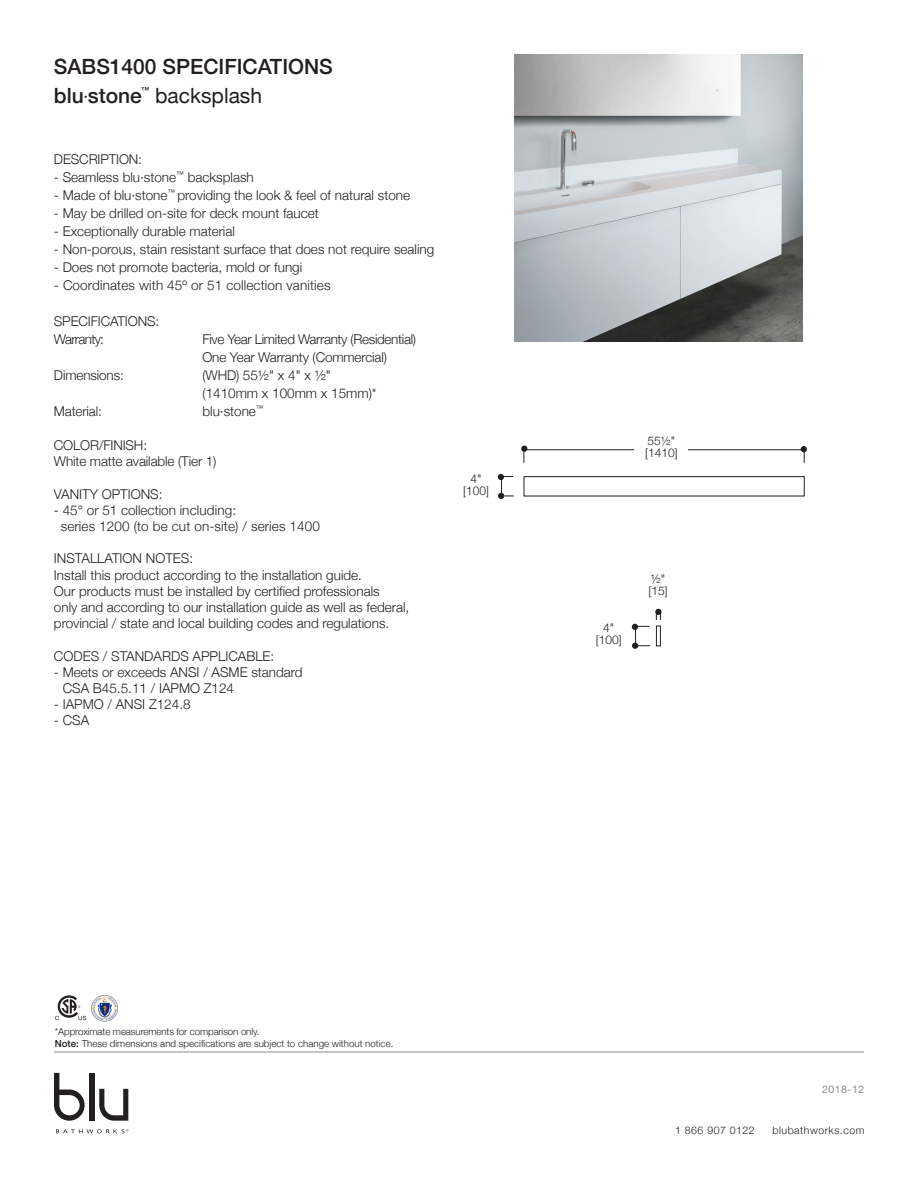
<style>
.page{position:relative;width:918px;height:1188px;background:#fff}
.page>*{position:absolute;margin:0;border:0;box-sizing:border-box;transform-origin:0 0}
.t1{font:500 21px "Helvetica Neue";color:#231f20}
.t2{font:21px "Helvetica Neue";color:#231f20}
.t3{font:300 13.5px/16.2px "Helvetica Neue";color:#231f20}
.t4{font:300 13.5px/18px "Helvetica Neue";letter-spacing:-.025em;color:#231f20}
.t5{font:300 13.5px "Helvetica Neue";letter-spacing:-.05em;color:#231f20}
.t6{font:300 12px "Helvetica Neue";color:#231f20}
.t7{font:300 10.5px "Helvetica Neue";letter-spacing:.05em;color:#231f20}
.t8{font:10.5px "Helvetica Neue";letter-spacing:.05em;color:#8a8c8f}
.t9{font:300 9.75px/11.7px "Helvetica Neue";color:#231f20}
.t10{font:500 8.25px "Helvetica Neue";color:#231f20}
.s1{font-size:14.25px}
.s2{font-weight:500}
</style>
<div class="page">
<hr style="left:54px;top:1052px;width:810px;height:1px;background:#8a8c8f">
<div style="left:89px;top:1073px;width:6px;height:47px;background:#231f20"></div>
<svg style="left:54px;top:1073px;width:31px;height:48px"></svg>
<svg style="left:99px;top:1089px;width:29px;height:32px"></svg>
<svg style="left:56px;top:1129px;width:72px;height:4px"></svg>
<img style="left:515px;top:54px;width:288px;height:288px">
<hr style="left:524px;top:449px;width:281px;height:1px;background:#231f20">
<div style="left:635px;top:433px;width:53px;height:34px;background:#fff"></div>
<svg style="left:801px;top:446px;width:6px;height:16px"></svg>
<svg style="left:521px;top:446px;width:6px;height:16px"></svg>
<svg style="left:498px;top:474px;width:16px;height:25px"></svg>
<div style="left:524px;top:476px;width:281px;height:20px;border:1px solid #231f20"></div>
<div style="left:656px;top:626px;width:5px;height:20px;border:1px solid #231f20"></div>
<svg style="left:632px;top:624px;width:18px;height:25px"></svg>
<svg style="left:656px;top:614px;width:5px;height:6px"></svg>
<div style="left:655px;top:609px;width:7px;height:6px;background:#231f20;border-radius:50%"></div>
<img style="left:91px;top:995px;width:27px;height:27px">
<img style="left:55px;top:995px;width:31px;height:26px">
<p class="t1" style="left:54px;top:50px;width:280px">SABS1400 SPECIFICATIONS</p>
<p class="t1" style="left:54px;top:78px;width:89px">blu<span class="s1">·</span>stone</p>
<p class="t10" style="left:141px;top:84px;width:10px">™</p>
<p class="t2" style="left:155px;top:80px;width:108px">backsplash</p>
<p class="t3" style="left:54px;top:150px;width:90px">DESCRIPTION:</p>
<p class="t3" style="left:54px;top:168px;width:201px">- Seamless blu·stone<sup>™</sup> backsplash</p>
<p class="t3" style="left:54px;top:186px;width:358px">- Made of blu·stone<sup>™</sup> providing the look &amp; feel of natural stone</p>
<p class="t3" style="left:54px;top:204px;width:266px">- May be drilled on-site for deck mount faucet</p>
<p class="t3" style="left:54px;top:222px;width:183px">- Exceptionally durable material</p>
<p class="t3" style="left:54px;top:240px;width:382px">- Non-porous, stain resistant surface that does not require sealing</p>
<p class="t3" style="left:54px;top:258px;width:250px">- Does not promote bacteria, mold or fungi</p>
<p class="t3" style="left:54px;top:276px;width:278px">- Coordinates with 45º or 51 collection vanities</p>
<p class="t3" style="left:54px;top:312px;width:107px">SPECIFICATIONS:</p>
<p class="t5" style="left:54px;top:328px;width:52px">Warranty:</p>
<p class="t4" style="left:202px;top:329px;width:215px">Five Year Limited Warranty (Residential)<br>One Year Warranty (Commercial)</p>
<p class="t3" style="left:54px;top:366px;width:71px">Dimensions:</p>
<p class="t3" style="left:202px;top:366px;width:130px">(WHD) 55½" x 4" x ½"</p>
<p class="t3" style="left:202px;top:384px;width:176px">(1410mm x 100mm x 15mm)*</p>
<p class="t3" style="left:54px;top:402px;width:50px">Material:</p>
<p class="t3" style="left:202px;top:402px;width:63px">blu·stone<sup>™</sup></p>
<p class="t3" style="left:54px;top:436px;width:95px">COLOR/FINISH:</p>
<p class="t3" style="left:54px;top:452px;width:164px">White matte available (Tier 1)</p>
<p class="t3" style="left:54px;top:485px;width:110px">VANITY OPTIONS:</p>
<p class="t3" style="left:54px;top:501px;width:184px">- 45° or 51 collection including:</p>
<p class="t3" style="left:61px;top:517px;width:261px">series 1200 (to be cut on-site) / series 1400</p>
<p class="t3" style="left:54px;top:549px;width:141px">INSTALLATION NOTES:</p>
<p class="t3" style="left:54px;top:566px;width:310px">Install this product according to the installation guide.</p>
<p class="t3" style="left:54px;top:582px;width:327px">Our products must be installed by certified professionals</p>
<p class="t3" style="left:54px;top:598px;width:357px">only and according to our installation guide as well as federal,</p>
<p class="t3" style="left:54px;top:614px;width:337px">provincial / state and local building codes and regulations.</p>
<p class="t3" style="left:54px;top:647px;width:222px">CODES / STANDARDS APPLICABLE:</p>
<p class="t3" style="left:63px;top:663px;width:241px;text-indent:-9px">- Meets or exceeds ANSI / ASME standard<br>CSA B45.5.11 / IAPMO Z124</p>
<p class="t3" style="left:54px;top:695px;width:138px">- IAPMO / ANSI Z124.8</p>
<p class="t3" style="left:54px;top:711px;width:37px">- CSA</p>
<p class="t6" style="left:471px;top:469px;width:13px">4"</p>
<p class="t6" style="left:463px;top:481px;width:27px">[100]</p>
<p class="t6" style="left:648px;top:431px;width:29px">55½"</p>
<p class="t6" style="left:645px;top:443px;width:34px">[1410]</p>
<p class="t6" style="left:603px;top:618px;width:13px">4"</p>
<p class="t6" style="left:596px;top:630px;width:27px">[100]</p>
<p class="t6" style="left:651px;top:569px;width:16px">½"</p>
<p class="t6" style="left:649px;top:581px;width:21px">[15]</p>
<p class="t9" style="left:55px;top:1025px;width:340px">*Approximate measurements for comparison only.<br><span class="s2">Note:</span> These dimensions and specifications are subject to change without notice.</p>
<p class="t8" style="left:822px;top:1081px;width:44px">2018-12</p>
<p class="t7" style="left:675px;top:1122px;width:81px">1 866 907 0122</p>
<p class="t7" style="left:773px;top:1122px;width:93px">blubathworks.com</p>
</div>
